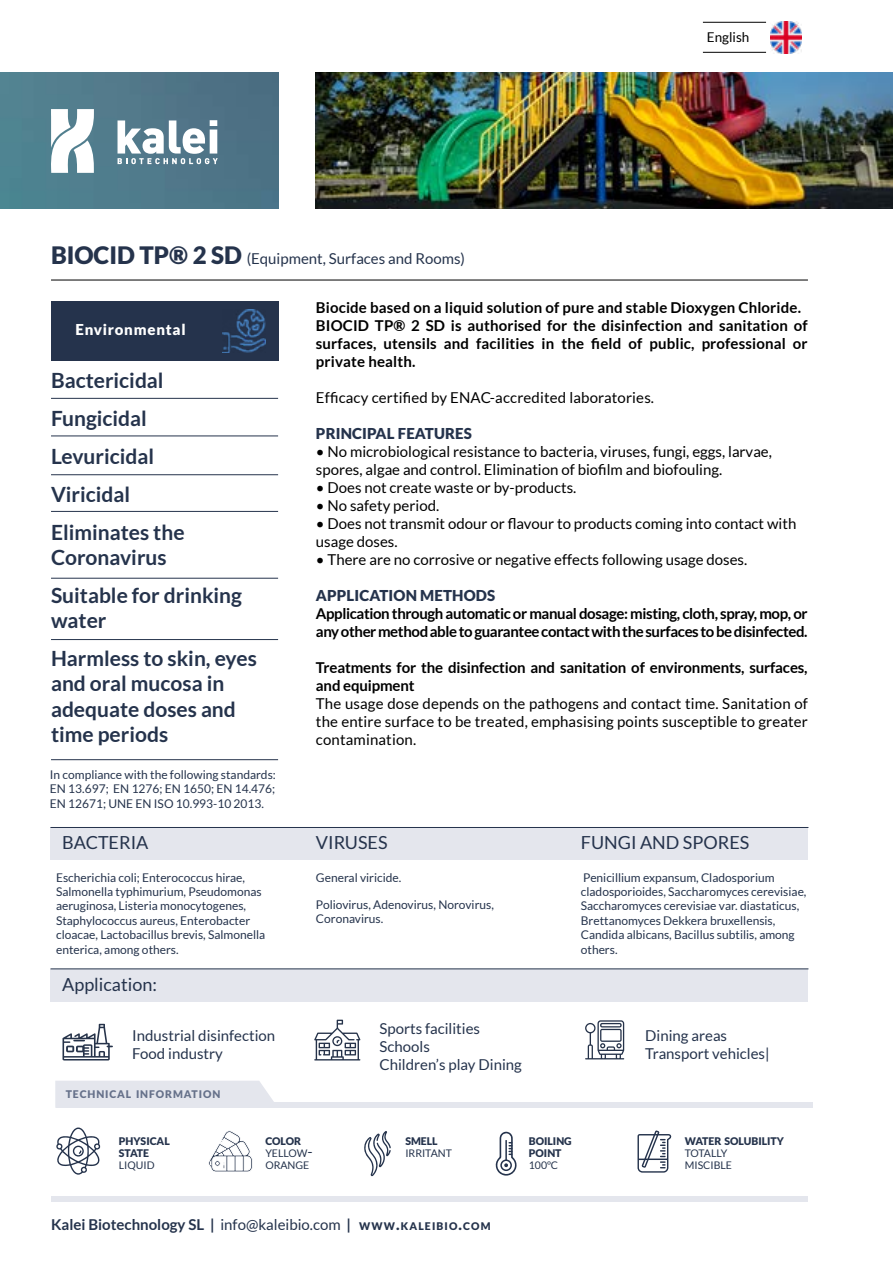
<style>
.page{position:relative;width:893px;height:1263px;background:#fff}
.page>*{position:absolute;margin:0;border:0;box-sizing:border-box;transform-origin:0 0}
.t1{font:700 21px/38px "Lato";color:#25334c}
.t2{font:18px "Lato";color:#25334c}
.t3{font:15px/18px "Lato";color:#000}
.t4{font:700 15px/18px "Lato";letter-spacing:-.01em;color:#000}
.t5{font:700 15px/18px "Lato";letter-spacing:.01em;color:#000}
.t6{font:15px/18px "Lato";color:#25334c}
.t7{font:700 15px "Lato";color:#25334c}
.t8{font:900 15px "Lato";letter-spacing:.01em;color:#25334c}
.t9{font:900 15px "Lato";letter-spacing:.05em;color:#fff}
.t10{font:13.5px "Lato";color:#000}
.t11{font:12px/14.4px "Lato";color:#25334c}
.t12{font:10.5px/12px "Lato";color:#25334c}
.t13{font:900 10.5px/12px "Lato";color:#25334c}
.t14{font:900 10.5px "Lato";letter-spacing:.085em;color:#66718a}
.t15{font:10.5px "Lato";color:#25334c}
.s1{font-weight:900;font-size:24px}
.s2{font-weight:900}
.s3{font-size:15px}
.s4{font-weight:400}
.s5{font-weight:900;font-size:10.5px}
</style>
<div class="page">
<img style="left:316px;top:72px;width:577px;height:136px">
<hr style="left:51px;top:280px;width:757px;height:1px;background:#000">
<div style="left:51px;top:301px;width:227px;height:60px;background:#25334c"></div>
<img style="left:223px;top:310px;width:42px;height:42px">
<div style="left:50px;top:827px;width:758px;height:33px;background:#e4e6ed"></div>
<hr style="left:50px;top:827px;width:758px;height:1px;background:#25334c">
<img style="left:0;top:72px;width:278px;height:136px">
<svg style="left:50px;top:109px;width:44px;height:64px"></svg>
<svg style="left:118px;top:120px;width:100px;height:44px"></svg>
<div style="left:50px;top:969px;width:758px;height:33px;background:#e4e6ed"></div>
<hr style="left:50px;top:968px;width:758px;height:1px;background:#25334c">
<svg style="left:63px;top:1024px;width:50px;height:36px"></svg>
<svg style="left:314px;top:1020px;width:47px;height:40px"></svg>
<svg style="left:585px;top:1020px;width:39px;height:39px"></svg>
<hr style="left:51px;top:398px;width:227px;height:1px;background:#25334c">
<hr style="left:51px;top:436px;width:227px;height:1px;background:#25334c">
<hr style="left:51px;top:474px;width:227px;height:1px;background:#25334c">
<hr style="left:51px;top:511px;width:227px;height:1px;background:#25334c">
<hr style="left:51px;top:578px;width:227px;height:1px;background:#25334c">
<hr style="left:51px;top:639px;width:227px;height:1px;background:#25334c">
<hr style="left:51px;top:759px;width:227px;height:1px;background:#25334c">
<div style="left:55px;top:1081px;width:223px;height:27px;background:#e4e6ed"></div>
<div style="left:56px;top:1103px;width:757px;height:5px;background:#e4e6ed"></div>
<div style="left:51px;top:1197px;width:757px;height:5px;background:#e4e6ed"></div>
<svg style="left:56px;top:1127px;width:44px;height:48px"></svg>
<svg style="left:208px;top:1130px;width:45px;height:42px"></svg>
<svg style="left:364px;top:1131px;width:27px;height:45px"></svg>
<svg style="left:637px;top:1130px;width:34px;height:42px"></svg>
<svg style="left:491px;top:1131px;width:29px;height:66px"></svg>
<div style="left:503px;top:1162px;width:7px;height:7px;border:2px solid #fff;border-radius:50%"></div>
<div style="left:500px;top:1159px;width:12px;height:12px;border:2px solid #25334c;border-radius:50%"></div>
<hr style="left:505px;top:1140px;width:2px;height:20px;background:#25334c">
<img style="left:770px;top:22px;width:31px;height:31px">
<hr style="left:703px;top:22px;width:63px;height:1px;background:#000">
<hr style="left:703px;top:52px;width:63px;height:1px;background:#000">
<p class="t6" style="left:51px;top:249px;width:416px"><span class="s1">BIOCID TP® 2 SD</span> (Equipment, Surfaces and Rooms)</p>
<p class="t10" style="left:707px;top:30px;width:44px">English</p>
<p class="t9" style="left:75px;top:321px;width:112px">Environmental</p>
<h1 class="t1" style="left:51px;top:361px;width:135px">Bactericidal<br>Fungicidal<br>Levuricidal<br>Viricidal<br>Eliminates the</h1>
<h1 class="t1" style="left:51px;top:538px;width:193px">Coronavirus<br>Suitable for drinking</h1>
<h1 class="t1" style="left:51px;top:601px;width:207px">water<br>Harmless to skin, eyes</h1>
<h1 class="t1" style="left:51px;top:671px;width:186px;line-height:25.2px">and oral mucosa in adequate doses and time periods</h1>
<p class="t11" style="left:50px;top:767px;width:227px;text-align:justify">In compliance with the following standards:<br>EN 13.697; EN 1276; EN 1650; EN 14.476; EN 12671; UNE EN ISO 10.993-10 2013.</p>
<p class="t5" style="left:316px;top:299px;width:493px">Biocide based on a liquid solution of pure and stable Dioxygen Chloride.<br>BIOCID TP® 2 SD is authorised for the disinfection and sanitation of surfaces, utensils and facilities in the field of public, professional or private health.</p>
<p class="t3" style="left:316px;top:389px;width:340px">Efficacy certified by ENAC-accredited laboratories.</p>
<p class="t8" style="left:316px;top:425px;width:158px">PRINCIPAL FEATURES</p>
<p class="t3" style="left:316px;top:443px;width:457px">• No microbiological resistance to bacteria, viruses, fungi, eggs, larvae, spores, algae and control. Elimination of biofilm and biofouling.</p>
<p class="t3" style="left:316px;top:479px;width:262px">• Does not create waste or by-products.</p>
<p class="t3" style="left:316px;top:497px;width:125px">• No safety period.</p>
<p class="t3" style="left:316px;top:515px;width:482px">• Does not transmit odour or flavour to products coming into contact with usage doses.</p>
<p class="t3" style="left:316px;top:551px;width:433px">• There are no corrosive or negative effects following usage doses.</p>
<p class="t8" style="left:316px;top:587px;width:181px">APPLICATION METHODS</p>
<p class="t4" style="left:316px;top:605px;width:493px">Application through automatic or manual dosage: misting, cloth, spray, mop, or any other method able to guarantee contact with the surfaces to be disinfected.</p>
<p class="t4" style="left:316px;top:659px;width:493px">Treatments for the disinfection and sanitation of environments, surfaces, and equipment</p>
<p class="t3" style="left:316px;top:695px;width:493px;text-align:justify">The usage dose depends on the pathogens and contact time. Sanitation of the entire surface to be treated, emphasising points susceptible to greater contamination.</p>
<h2 class="t2" style="left:62px;top:833px;width:88px">BACTERIA</h2>
<h2 class="t2" style="left:316px;top:833px;width:73px">VIRUSES</h2>
<h2 class="t2" style="left:581px;top:833px;width:170px">FUNGI AND SPORES</h2>
<p class="t11" style="left:56px;top:870px;width:211px">Escherichia coli; Enterococcus hirae, Salmonella typhimurium, Pseudomonas aeruginosa, Listeria monocytogenes, Staphylococcus aureus, Enterobacter cloacae, Lactobacillus brevis, Salmonella enterica, among others.</p>
<p class="t11" style="left:316px;top:870px;width:87px">General viricide.</p>
<p class="t11" style="left:316px;top:897px;width:179px">Poliovirus, Adenovirus, Norovirus,<br>Coronavirus.</p>
<h2 class="t2" style="left:62px;top:974px;width:96px">Application:</h2>
<p class="t11" style="left:581px;top:870px;width:227px">Penicillium expansum, Cladosporium cladosporioides, Saccharomyces cerevisiae, Saccharomyces cerevisiae var. diastaticus, Brettanomyces Dekkera bruxellensis, Candida albicans, Bacillus subtilis, among others.</p>
<p class="t6" style="left:132px;top:1026px;width:144px">Industrial disinfection<br>Food industry</p>
<p class="t14" style="left:66px;top:1088px;width:156px">TECHNICAL INFORMATION</p>
<p class="t6" style="left:379px;top:1020px;width:144px">Sports facilities<br>Schools<br>Children’s play Dining</p>
<p class="t6" style="left:645px;top:1026px;width:126px">Dining areas<br>Transport vehicles|</p>
<p class="t13" style="left:119px;top:1135px;width:52px">PHYSICAL<br>STATE</p>
<p class="t12" style="left:119px;top:1159px;width:37px">LIQUID</p>
<p class="t12" style="left:265px;top:1135px;width:49px"><span class="s2">COLOR<br></span>YELLOW<span class="s3">-<br></span>ORANGE</p>
<p class="t13" style="left:405px;top:1135px;width:34px">SMELL</p>
<p class="t12" style="left:405px;top:1147px;width:48px">IRRITANT</p>
<p class="t7" style="left:51px;top:1216px;width:441px">Kalei Biotechnology SL | <span class="s4">info@kaleibio.com</span> | <span class="s5">WWW</span><span class="s2">.</span><span class="s5">KALEIBIO</span><span class="s2">.</span><span class="s5">COM</span></p>
<p class="t13" style="left:529px;top:1135px;width:44px">BOILING<br>POINT</p>
<p class="t15" style="left:529px;top:1160px;width:31px">100ºC</p>
<p class="t13" style="left:685px;top:1135px;width:101px">WATER SOLUBILITY</p>
<p class="t12" style="left:685px;top:1147px;width:49px">TOTALLY<br>MISCIBLE</p>
</div>
